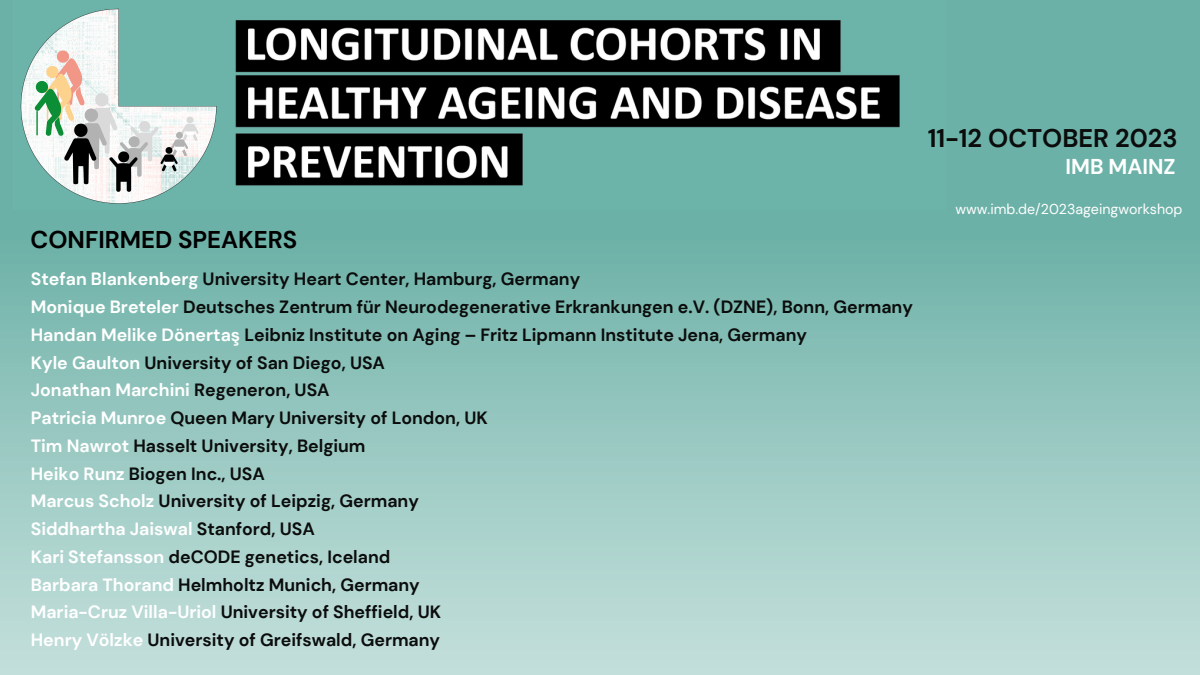
<style>
.page{position:relative;width:1200px;height:675px;background:#fff}
.page>*{position:absolute;margin:0;border:0;box-sizing:border-box;transform-origin:0 0}
.t1{font:700 25.5px "DM Sans";color:#0b0c0c}
.t2{font:700 24.2px "DM Sans";color:#000}
.t3{font:700 21.4px "DM Sans";color:#fff}
.t4{font:700 17.7px "DM Sans";color:#0b0c0c}
.t5{font:700 17.7px "DM Sans";color:#fff}
.t6{font:14.2px "DM Sans";color:#fff}
.s1{color:#fff}
.s2{color:#0b0c0c}
</style>
<div class="page">
<div style="left:0;top:235px;width:1200px;height:440px;background:linear-gradient(to bottom,#6eb2a8,#c6e1dd)"></div>
<div style="left:0;top:0;width:1200px;height:236px;background:#6cb1a7"></div>
<img style="left:20px;top:8px;width:880px;height:196px">
<p class="t2" style="left:31px;top:224px;width:268px">CONFIRMED SPEAKERS</p>
<p class="t4" style="left:31px;top:268px;width:551px"><span class="s1">Stefan Blankenberg</span> University Heart Center, Hamburg, Germany</p>
<p class="t4" style="left:31px;top:295px;width:884px"><span class="s1">Monique Breteler</span> Deutsches Zentrum für Neurodegenerative Erkrankungen e.V. (DZNE), Bonn, Germany</p>
<p class="t4" style="left:31px;top:323px;width:778px"><span class="s1">Handan Melike Dönertaş</span> Leibniz Institute on Aging – Fritz Lipmann Institute Jena, Germany</p>
<p class="t4" style="left:31px;top:351px;width:356px"><span class="s1">Kyle Gaulton</span> University of San Diego, USA</p>
<p class="t5" style="left:31px;top:379px;width:300px">Jonathan Marchini <span class="s2">Regeneron, USA</span></p>
<p class="t4" style="left:31px;top:406px;width:458px"><span class="s1">Patricia Munroe</span> Queen Mary University of London, UK</p>
<p class="t4" style="left:31px;top:434px;width:336px"><span class="s1">Tim Nawrot</span> Hasselt University, Belgium</p>
<p class="t4" style="left:31px;top:462px;width:236px"><span class="s1">Heiko Runz</span> Biogen Inc., USA</p>
<p class="t4" style="left:31px;top:490px;width:390px"><span class="s1">Marcus Scholz</span> University of Leipzig, Germany</p>
<p class="t5" style="left:31px;top:517px;width:286px">Siddhartha Jaiswal <span class="s2">Stanford, USA</span></p>
<p class="t4" style="left:31px;top:545px;width:361px"><span class="s1">Kari Stefansson</span> deCODE genetics, Iceland</p>
<p class="t4" style="left:31px;top:573px;width:391px"><span class="s1">Barbara Thorand</span> Helmholtz Munich, Germany</p>
<p class="t4" style="left:31px;top:601px;width:412px"><span class="s1">Maria-Cruz Villa-Uriol</span> University of Sheffield, UK</p>
<p class="t4" style="left:31px;top:628px;width:411px"><span class="s1">Henry Völzke</span> University of Greifswald, Germany</p>
<p class="t1" style="left:928px;top:121px;width:251px">11-12 OCTOBER 2023</p>
<p class="t3" style="left:1065px;top:153px;width:112px">IMB MAINZ</p>
<p class="t6" style="left:955px;top:200px;width:229px">www.imb.de/2023ageingworkshop</p>
</div>
